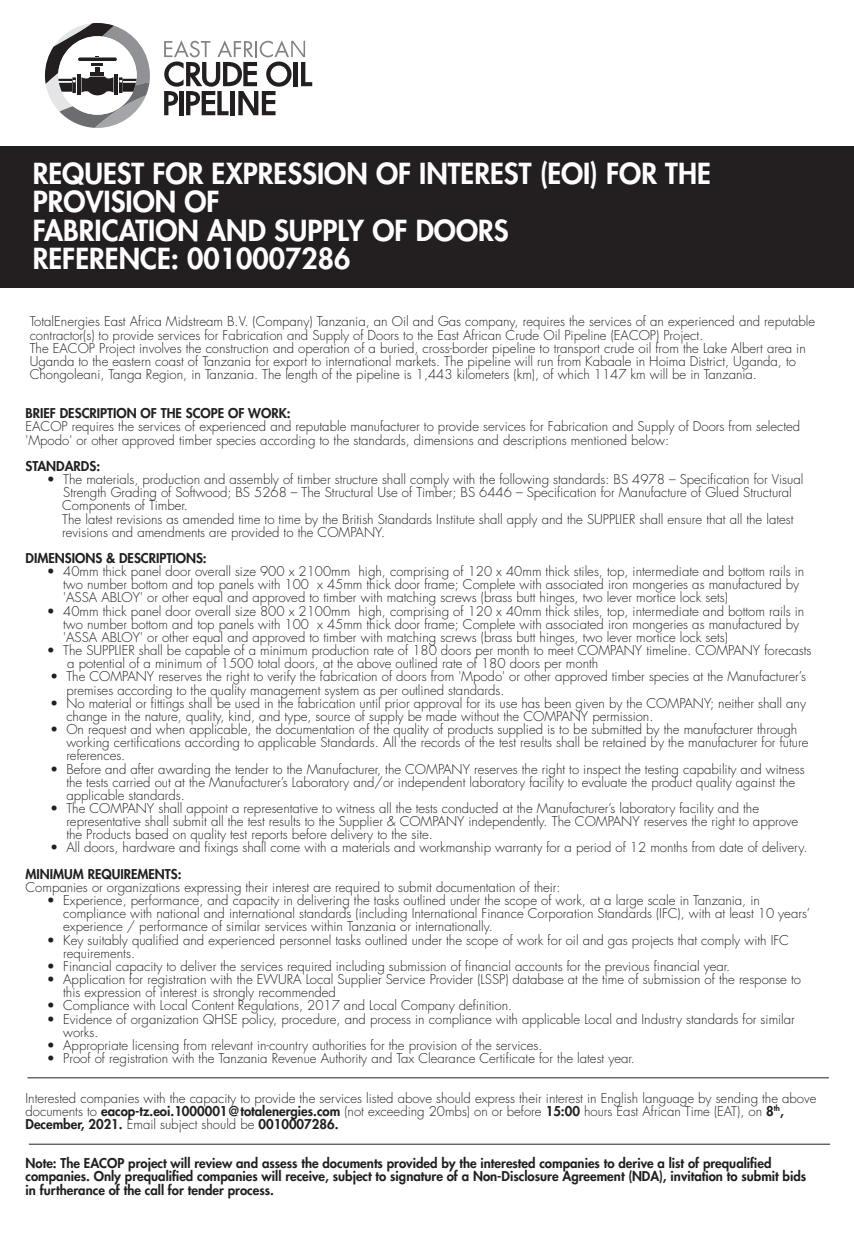
<style>
.page{position:relative;width:854px;height:1241px;background:#fff}
.page>*{position:absolute;margin:0;border:0;box-sizing:border-box;transform-origin:0 0}
.t1{font:800 28.18px/28.2px "Futura Std";color:#fff}
.t2{font:300 13.12px/13.1px "Futura Std";color:#231f20}
.t3{font:800 13.12px/13.1px "Futura Std";color:#231f20}
.s1{font-weight:800}
</style>
<div class="page">
<svg style="left:45px;top:23px;width:105px;height:105px"></svg>
<svg style="left:72px;top:77px;width:4px;height:16px"></svg>
<svg style="left:164px;top:40px;width:148px;height:75px"></svg>
<div style="left:0;top:146px;width:853px;height:142px;background:#231f20"></div>
<hr style="left:27px;top:1077px;width:801px;height:1px;background:#231f20">
<hr style="left:29px;top:1143px;width:800px;height:1px;background:#231f20">
<h1 class="t1" style="left:33px;top:160px;width:679px">REQUEST FOR EXPRESSION OF INTEREST (EOI) FOR THE<br>PROVISION OF<br>FABRICATION AND SUPPLY OF DOORS<br>REFERENCE: 0010007286</h1>
<p class="t2" style="left:30px;top:315px;width:786px">TotalEnergies East Africa Midstream B.V. (Company) Tanzania, an Oil and Gas company, requires the services of an experienced and reputable contractor(s) to provide services for Fabrication and Supply of Doors to the East African Crude Oil Pipeline (EACOP) Project.<br>The EACOP Project involves the construction and operation of a buried, cross-border pipeline to transport crude oil from the Lake Albert area in Uganda to the eastern coast of Tanzania for export to international markets. The pipeline will run from Kabaale in Hoima District, Uganda, to Chongoleani, Tanga Region, in Tanzania. The length of the pipeline is 1,443 kilometers (km), of which 1147 km will be in Tanzania.</p>
<p class="t3" style="left:26px;top:407px;width:266px">BRIEF DESCRIPTION OF THE SCOPE OF WORK:</p>
<p class="t2" style="left:26px;top:420px;width:776px">EACOP requires the services of experienced and reputable manufacturer to provide services for Fabrication and Supply of Doors from selected 'Mpodo' or other approved timber species according to the standards, dimensions and descriptions mentioned below:</p>
<p class="t3" style="left:26px;top:459px;width:76px">STANDARDS:</p>
<p class="t2" style="left:62px;top:473px;width:742px;text-indent:-15px">• The materials, production and assembly of timber structure shall comply with the following standards: BS 4978 – Specification for Visual Strength Grading of Softwood; BS 5268 – The Structural Use of Timber; BS 6446 – Specification for Manufacture of Glued Structural Components of Timber.<br>The latest revisions as amended time to time by the British Standards Institute shall apply and the SUPPLIER shall ensure that all the latest revisions and amendments are provided to the COMPANY.</p>
<p class="t3" style="left:26px;top:551px;width:183px">DIMENSIONS &amp; DESCRIPTIONS:</p>
<p class="t2" style="left:63px;top:565px;width:742px;text-indent:-16px">• 40mm thick panel door overall size 900 x 2100mm high, comprising of 120 x 40mm thick stiles, top, intermediate and bottom rails in two number bottom and top panels with 100 x 45mm thick door frame; Complete with associated iron mongeries as manufactured by 'ASSA ABLOY' or other equal and approved to timber with matching screws (brass butt hinges, two lever mortice lock sets)</p>
<p class="t2" style="left:63px;top:604px;width:742px;text-indent:-16px">• 40mm thick panel door overall size 800 x 2100mm high, comprising of 120 x 40mm thick stiles, top, intermediate and bottom rails in two number bottom and top panels with 100 x 45mm thick door frame; Complete with associated iron mongeries as manufactured by 'ASSA ABLOY' or other equal and approved to timber with matching screws (brass butt hinges, two lever mortice lock sets)</p>
<p class="t2" style="left:67px;top:644px;width:745px;text-indent:-20px">• The SUPPLIER shall be capable of a minimum production rate of 180 doors per month to meet COMPANY timeline. COMPANY forecasts a potential of a minimum of 1500 total doors, at the above outlined rate of 180 doors per month</p>
<p class="t2" style="left:66px;top:670px;width:741px;text-indent:-16px">• The COMPANY reserves the right to verify the fabrication of doors from 'Mpodo' or other approved timber species at the Manufacturer’s premises according to the quality management system as per outlined standards.</p>
<p class="t2" style="left:66px;top:696px;width:741px;text-indent:-16px">• No material or fittings shall be used in the fabrication until prior approval for its use has been given by the COMPANY; neither shall any change in the nature, quality, kind, and type, source of supply be made without the COMPANY permission.</p>
<p class="t2" style="left:66px;top:723px;width:743px;text-indent:-16px">• On request and when applicable, the documentation of the quality of products supplied is to be submitted by the manufacturer through working certifications according to applicable Standards. All the records of the test results shall be retained by the manufacturer for future references.</p>
<p class="t2" style="left:66px;top:762px;width:739px;text-indent:-16px">• Before and after awarding the tender to the Manufacturer, the COMPANY reserves the right to inspect the testing capability and witness the tests carried out at the Manufacturer’s Laboratory and/or independent laboratory facility to evaluate the product quality against the applicable standards.</p>
<p class="t2" style="left:66px;top:802px;width:733px;text-indent:-16px">• The COMPANY shall appoint a representative to witness all the tests conducted at the Manufacturer’s laboratory facility and the representative shall submit all the test results to the Supplier &amp; COMPANY independently. The COMPANY reserves the right to approve the Products based on quality test reports before delivery to the site.</p>
<p class="t2" style="left:50px;top:841px;width:758px">• All doors, hardware and fixings shall come with a materials and workmanship warranty for a period of 12 months from date of delivery.</p>
<p class="t3" style="left:26px;top:867px;width:157px">MINIMUM REQUIREMENTS:</p>
<p class="t2" style="left:26px;top:880px;width:536px">Companies or organizations expressing their interest are required to submit documentation of their:</p>
<p class="t2" style="left:63px;top:894px;width:748px;text-indent:-16px">• Experience, performance, and capacity in delivering the tasks outlined under the scope of work, at a large scale in Tanzania, in compliance with national and international standards (including International Finance Corporation Standards (IFC), with at least 10 years’ experience / performance of similar services within Tanzania or internationally.</p>
<p class="t2" style="left:63px;top:933px;width:727px;text-indent:-16px">• Key suitably qualified and experienced personnel tasks outlined under the scope of work for oil and gas projects that comply with IFC requirements.</p>
<p class="t2" style="left:47px;top:959px;width:684px">• Financial capacity to deliver the services required including submission of financial accounts for the previous financial year.</p>
<p class="t2" style="left:63px;top:972px;width:739px;text-indent:-16px">• Application for registration with the EWURA Local Supplier Service Provider (LSSP) database at the time of submission of the response to this expression of interest is strongly recommended</p>
<p class="t2" style="left:47px;top:999px;width:466px">• Compliance with Local Content Regulations, 2017 and Local Company definition.</p>
<p class="t2" style="left:63px;top:1012px;width:733px;text-indent:-16px">• Evidence of organization QHSE policy, procedure, and process in compliance with applicable Local and Industry standards for similar works.</p>
<p class="t2" style="left:47px;top:1038px;width:497px">• Appropriate licensing from relevant in-country authorities for the provision of the services.</p>
<p class="t2" style="left:47px;top:1051px;width:589px">• Proof of registration with the Tanzania Revenue Authority and Tax Clearance Certificate for the latest year.</p>
<p class="t2" style="left:26px;top:1091px;width:792px">Interested companies with the capacity to provide the services listed above should express their interest in English language by sending the above documents to <span class="s1">eacop-tz.eoi.1000001@totalenergies.com</span> (not exceeding 20mbs) on or before <span class="s1">15:00</span> hours East African Time (EAT), on <span class="s1">8</span><sup>th</sup><span class="s1">,<br>December, 2021.</span> Email subject should be <span class="s1">0010007286.</span></p>
<p class="t3" style="left:26px;top:1156px;width:782px">Note: The EACOP project will review and assess the documents provided by the interested companies to derive a list of prequalified companies. Only prequalified companies will receive, subject to signature of a Non-Disclosure Agreement (NDA), invitation to submit bids in furtherance of the call for tender process.</p>
</div>
